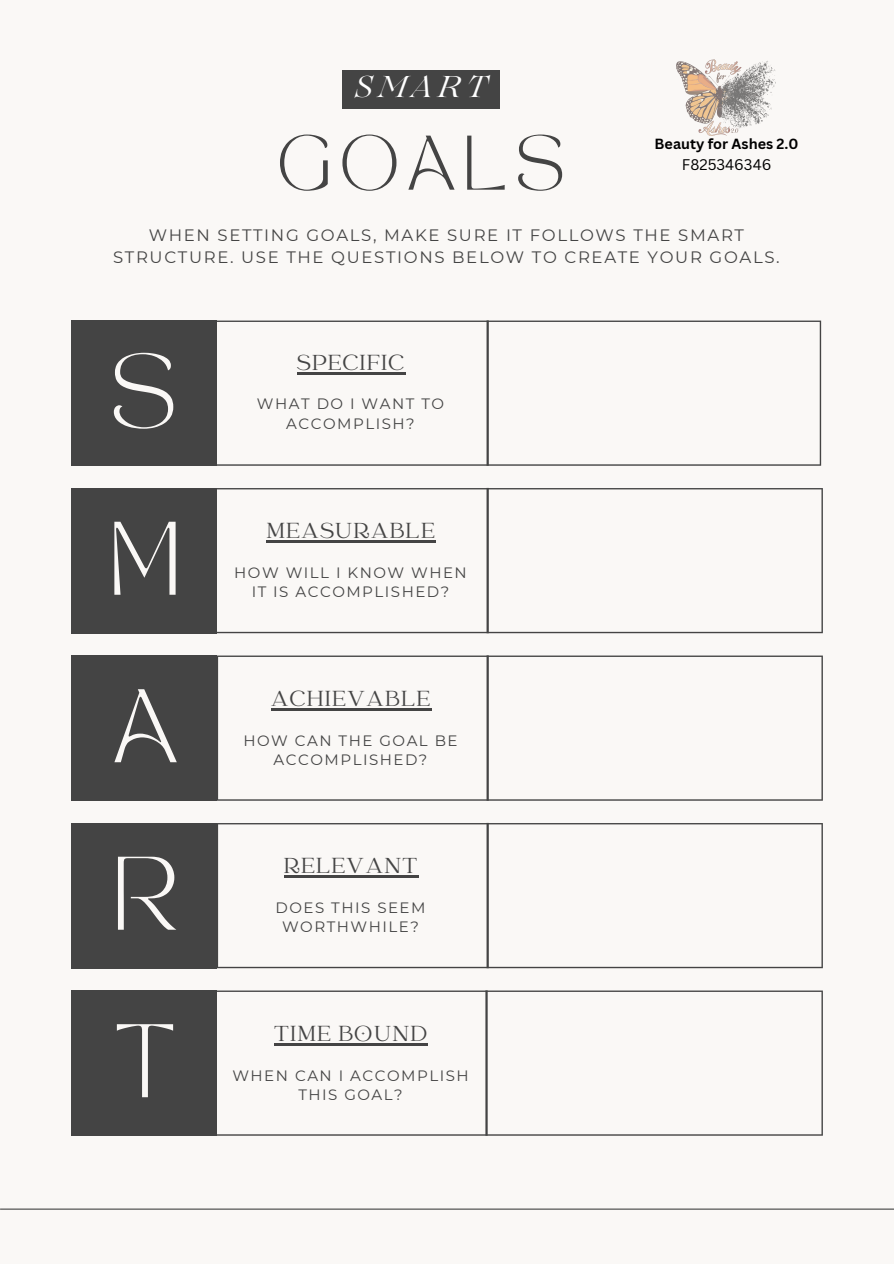
<style>
.page{position:relative;width:894px;height:1264px;background:#fff}
.page>*{position:absolute;margin:0;border:0;box-sizing:border-box;transform-origin:0 0}
.t1{font:73.05px "TAN MONCHERI Regular";color:#faf8f6}
.t2{font:54px "TAN MONCHERI Regular";letter-spacing:.15em;color:#444}
.t3{font:italic 30px "Lovelace";letter-spacing:.15em;color:#fff}
.t4{font:24px "Catchy Mager";letter-spacing:.05em;color:#444}
.t5{font:16.5px/21.5px "Montserrat";letter-spacing:.1em;color:#444;text-align:center}
.t6{font:15px/19.2px "Montserrat";letter-spacing:.1em;color:#444;text-align:center}
.t7{font:15px "Canva Sans";color:#000}
.t8{font:700 14.25px "Canva Sans";color:#000}
</style>
<div class="page">
<div style="left:0;top:0;width:893px;height:1263px;background:#faf8f6"></div>
<div style="left:71px;top:320px;width:146px;height:146px;background:#444"></div>
<svg style="left:217px;top:320px;width:603px;height:146px"></svg>
<hr style="left:486px;top:320px;width:2px;height:146px;background:#444">
<div style="left:71px;top:488px;width:146px;height:145px;background:#444"></div>
<svg style="left:217px;top:488px;width:605px;height:145px"></svg>
<hr style="left:486px;top:488px;width:2px;height:145px;background:#444">
<div style="left:71px;top:655px;width:146px;height:145px;background:#444"></div>
<svg style="left:217px;top:655px;width:605px;height:145px"></svg>
<hr style="left:486px;top:655px;width:2px;height:145px;background:#444">
<div style="left:71px;top:823px;width:146px;height:145px;background:#444"></div>
<svg style="left:217px;top:823px;width:605px;height:145px"></svg>
<hr style="left:486px;top:822px;width:2px;height:146px;background:#444">
<div style="left:71px;top:990px;width:146px;height:145px;background:#444"></div>
<svg style="left:217px;top:990px;width:605px;height:145px"></svg>
<hr style="left:485px;top:990px;width:2px;height:145px;background:#444">
<hr style="left:0;top:1208px;width:893px;height:1px;background:#444">
<div style="left:342px;top:70px;width:157px;height:39px;background:#444"></div>
<hr style="left:297px;top:372px;width:108px;height:2px;background:#444">
<hr style="left:266px;top:540px;width:170px;height:3px;background:#444">
<hr style="left:271px;top:708px;width:160px;height:2px;background:#444">
<hr style="left:284px;top:875px;width:134px;height:2px;background:#444">
<hr style="left:274px;top:1043px;width:154px;height:2px;background:#444">
<img style="left:676px;top:60px;width:100px;height:75px">
<p class="t3" style="left:354px;top:76px;width:135px">SMART</p>
<p class="t2" style="left:277px;top:135px;width:289px">GOALS</p>
<p class="t8" style="left:654px;top:133px;width:145px">Beauty for Ashes 2.0</p>
<p class="t7" style="left:681px;top:154px;width:91px">F825346346</p>
<p class="t5" style="left:113px;top:225px;width:668px">WHEN SETTING GOALS, MAKE SURE IT FOLLOWS THE SMART<br>STRUCTURE. USE THE QUESTIONS BELOW TO CREATE YOUR GOALS.</p>
<p class="t1" style="left:110px;top:353px;width:68px">S</p>
<p class="t1" style="left:108px;top:520px;width:74px">M</p>
<p class="t4" style="left:297px;top:350px;width:109px">SPECIFIC</p>
<p class="t6" style="left:257px;top:394px;width:188px">WHAT DO I WANT TO<br>ACCOMPLISH?</p>
<p class="t4" style="left:266px;top:519px;width:170px">MEASURABLE</p>
<p class="t6" style="left:234px;top:563px;width:234px">HOW WILL I KNOW WHEN<br>IT IS ACCOMPLISHED?</p>
<p class="t1" style="left:113px;top:687px;width:66px">A</p>
<p class="t4" style="left:271px;top:686px;width:161px">ACHIEVABLE</p>
<p class="t6" style="left:243px;top:730px;width:215px">HOW CAN THE GOAL BE<br>ACCOMPLISHED?</p>
<p class="t1" style="left:112px;top:855px;width:67px">R</p>
<p class="t4" style="left:284px;top:854px;width:135px">RELEVANT</p>
<p class="t6" style="left:275px;top:898px;width:151px">DOES THIS SEEM<br>WORTHWHILE?</p>
<p class="t1" style="left:112px;top:1022px;width:66px">T</p>
<p class="t4" style="left:274px;top:1021px;width:154px">TIME BOUND</p>
<p class="t6" style="left:232px;top:1065px;width:238px">WHEN CAN I ACCOMPLISH<br>THIS GOAL?</p>
</div>
